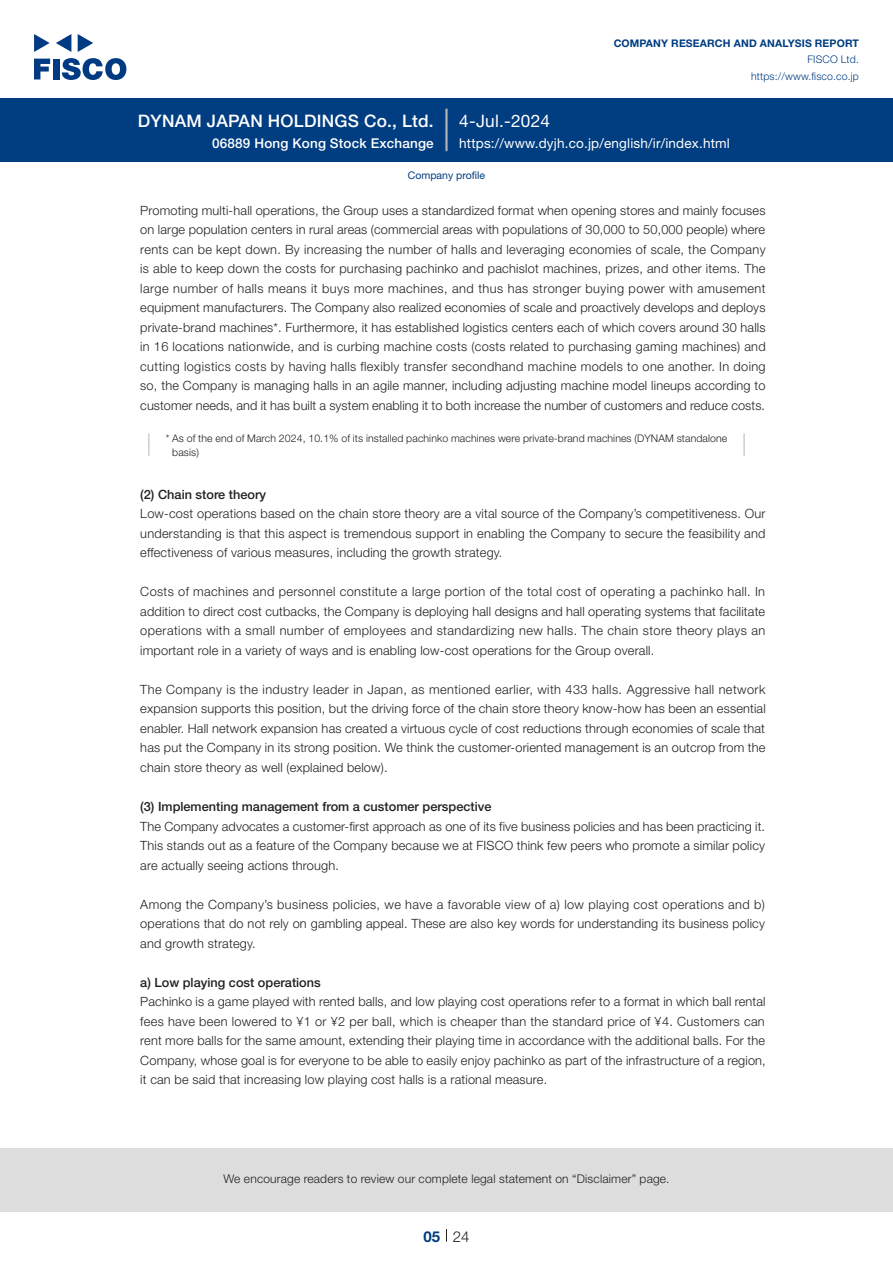
<style>
.page{position:relative;width:893px;height:1263px;background:#fff}
.page>*{position:absolute;margin:0;border:0;box-sizing:border-box;transform-origin:0 0}
.t1{font:500 17.25px "Helvetica Neue LT Std";letter-spacing:.015em;color:#fff}
.t2{font:17.25px "Helvetica Neue LT Std";letter-spacing:.015em;color:#fff}
.t3{font:300 15px "Helvetica Neue LT Std";color:#231f20}
.t4{font:700 15px "Helvetica Neue LT Std";color:#003d81}
.t5{font:13.5px "Helvetica Neue LT Std";letter-spacing:.015em;color:#fff}
.t6{font:500 13.5px "Helvetica Neue LT Std";letter-spacing:.015em;color:#fff}
.本文3mm_e{font:300 12.75px/19.5px "Helvetica Neue LT Std";letter-spacing:.015em;color:#231f20;text-align:justify}
.小タイトル3mm_e{font:500 12.75px "Helvetica Neue LT Std";color:#231f20}
.t7{font:300 12px "Helvetica Neue LT Std";letter-spacing:.015em;color:#231f20}
.t8{font:300 10.5px/13.5px "Helvetica Neue LT Std";letter-spacing:.01em;color:#231f20}
.t9{font:700 10.5px "Helvetica Neue LT Std";letter-spacing:.015em;color:#003d81}
.t10{font:300 10.5px/16.5px "Helvetica Neue LT Std";letter-spacing:.015em;color:#003d81;text-align:right}
.ヘッダー_e{font:10.5px "Helvetica Neue LT Std";color:#003d81}
</style>
<div class="page">
<div style="left:0;top:1148px;width:893px;height:64px;background:#ddd"></div>
<svg style="left:34px;top:59px;width:16px;height:20px"></svg>
<div style="left:53px;top:59px;width:6px;height:20px;background:#003a83"></div>
<svg style="left:62px;top:58px;width:64px;height:22px"></svg>
<svg style="left:34px;top:34px;width:16px;height:18px"></svg>
<svg style="left:78px;top:34px;width:15px;height:18px"></svg>
<svg style="left:56px;top:34px;width:15px;height:18px"></svg>
<div style="left:0;top:98px;width:893px;height:64px;background:#003d81"></div>
<hr style="left:445px;top:109px;width:3px;height:42px;background:#b5b5b6">
<svg style="left:446px;top:1229px;width:1px;height:13px"></svg>
<hr style="left:148px;top:433px;width:2px;height:23px;background:#d3d3d3">
<hr style="left:743px;top:433px;width:2px;height:23px;background:#d3d3d3">
<h1 class="t1" style="left:138px;top:110px;width:297px">DYNAM JAPAN HOLDINGS Co., Ltd.</h1>
<p class="t6" style="left:212px;top:135px;width:223px">06889 Hong Kong Stock Exchange</p>
<h1 class="t2" style="left:459px;top:110px;width:92px">4-Jul.-2024</h1>
<p class="t9" style="left:614px;top:37px;width:247px">COMPANY RESEARCH AND ANALYSIS REPORT</p>
<p class="t10" style="left:751px;top:51px;width:109px">FISCO Ltd. https://www.fisco.co j p.</p>
<p class="t5" style="left:459px;top:135px;width:272px">https://www.dyjh.co j p. /english /i r/ index.html</p>
<p class="ヘッダー_e" style="left:408px;top:169px;width:79px">Company profile</p>
<p class="本文3mm_e" style="left:140px;top:200px;width:627px">Promoting multi-hall operations, the Group uses a standardized format when opening stores and mainly focuses on large population centers in rural areas (commercial areas with populations of 30,000 to 50,000 people) where rents can be kept down. By increasing the number of halls and leveraging economies of scale, the Company is able to keep down the costs for purchasing pachinko and pachislot machines, prizes, and other items. The large number of halls means it buys more machines, and thus has stronger buying power with amusement equipment manufacturers. The Company also realized economies of scale and proactively develops and deploys private-brand machines .* Furthermore it, has established logistics centers each of which covers around 30 halls in 16 locations nationwide, and is curbing machine costs (costs related to purchasing gaming machines) and cutting logistics costs by having halls flexibly transfer secondhand machine models to one another In. doing so, the Company is managing halls in an agile manner, including adjusting machine model lineups according to customer needs, and it has built a system enabling toit both increase the number of customers and reduce costs.</p>
<p class="t8" style="left:172px;top:431px;width:557px;text-indent:-6px">* As of the end of March 2024, 10.1% of its installed pachinko machines were private-brand machines (DYNAM standalone basis(</p>
<p class="小タイトル3mm_e" style="left:140px;top:487px;width:127px">2( ) Chain store theory</p>
<p class="本文3mm_e" style="left:140px;top:504px;width:627px">Low-cost operations based on the chain store theory are a vital source of the Company s’ competitiveness. Our understanding is that this aspect is tremendous support in enabling the Company to secure the feasibility and effectiveness of various measures, including the growth strategy.</p>
<p class="本文3mm_e" style="left:140px;top:582px;width:627px">Costs of machines and personnel constitute a large portion of the total cost of operating a pachinko hall In. addition to direct cost cutbacks, the Company is deploying hall designs and hall operating systems that facilitate operations with a small number of employees and standardizing new halls. The chain store theory plays an important role in a variety of ways and is enabling low-cost operations for the Group overall.</p>
<p class="本文3mm_e" style="left:140px;top:679px;width:627px">The Company is the industry leader in Japan, as mentioned earlier, with 433 halls. Aggressive hall network expansion supports this position, but the driving force of the chain store theory know-how has been an essential enabler. Hall network expansion has created a virtuous cycle of cost reductions through economies of scale that has put the Company in its strong position. We think the customer-oriented management is an outcrop from the chain store theory as well (explained below .(</p>
<p class="小タイトル3mm_e" style="left:140px;top:799px;width:353px">3( ) Implementing management from a customer perspective</p>
<p class="本文3mm_e" style="left:140px;top:816px;width:626px">The Company advocates a customer-first approach as one of its five business policies and has been practicing .i t This stands out as a feature of the Company because we at FISCO think few peers who promote a similar policy are actually seeing actions through.</p>
<p class="本文3mm_e" style="left:140px;top:894px;width:626px">Among the Company s’ business policies, we have a favorable view of a) low playing cost operations and b( operations that do not rely on gambling appeal. These are also key words for understanding its business policy and growth strategy.</p>
<p class="小タイトル3mm_e" style="left:140px;top:974px;width:182px">a) Low playing cost operations</p>
<p class="本文3mm_e" style="left:140px;top:991px;width:627px">Pachinko is a game played with rented balls, and low playing cost operations refer to a format in which ball rental fees have been lowered to ¥1 or ¥2 per ball, which is cheaper than the standard price of ¥4. Customers can rent more balls for the same amount, extending their playing time in accordance with the additional balls. For the Company, whose goal is for everyone to be able to easily enjoy pachinko as part of the infrastructure of a region, it can be said that increasing low playing cost halls is a rational measure.</p>
<p class="t7" style="left:223px;top:1171px;width:448px">We encourage readers to review our complete legal statement on “Disclaimer” page.</p>
<p class="t4" style="left:423px;top:1227px;width:18px">05</p>
<p class="t3" style="left:453px;top:1227px;width:18px">24</p>
</div>
